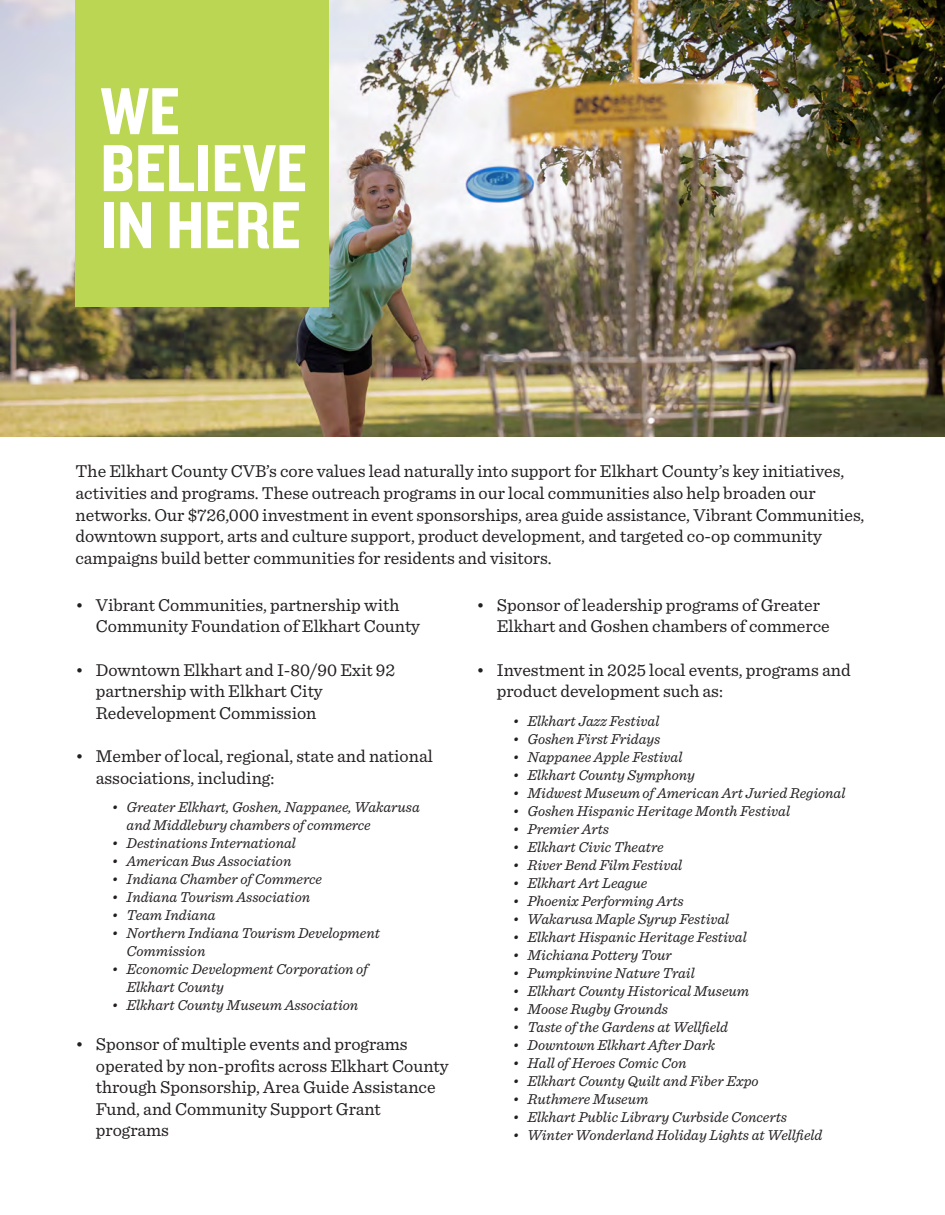
<style>
.page{position:relative;width:945px;height:1215px;background:#fff}
.page>*{position:absolute;margin:0;border:0;box-sizing:border-box;transform-origin:0 0}
.t1{font:69px/57px "Knockout HTF50 Welterweight";color:#fff}
.t2{font:18px/21.6px "Sentinel";color:#231f20}
.t3{font:italic 15px/18px "Sentinel";color:#231f20}
</style>
<div class="page">
<img style="left:0;top:0;width:945px;height:436px">
<div style="left:76px;top:0;width:253px;height:307px;background:#bad653"></div>
<p class="t1" style="left:100px;top:85px;width:208px">WE<br>BELIEVE<br>IN HERE</p>
<p class="t2" style="left:76px;top:459px;width:790px">The Elkhart County CVB’s core values lead naturally into support for Elkhart County’s key initiatives, activities and programs. These outreach programs in our local communities also help broaden our networks. Our $726,000 investment in event sponsorships, area guide assistance, Vibrant Communities, downtown support, arts and culture support, product development, and targeted co-op community campaigns build better communities for residents and visitors.</p>
<p class="t2" style="left:96px;top:593px;width:326px;text-indent:-20px">• Vibrant Communities, partnership with<br>Community Foundation of Elkhart County</p>
<p class="t2" style="left:96px;top:658px;width:301px;text-indent:-20px">• Downtown Elkhart and I-80/90 Exit 92 partnership with Elkhart City<br>Redevelopment Commission</p>
<p class="t2" style="left:96px;top:744px;width:338px;text-indent:-20px">• Member of local, regional, state and national associations, including:</p>
<p class="t3" style="left:127px;top:797px;width:295px;text-indent:-15px">• Greater Elkhart, Goshen, Nappanee, Wakarusa and Middlebury chambers of commerce</p>
<p class="t3" style="left:112px;top:833px;width:186px">• Destinations International</p>
<p class="t3" style="left:112px;top:851px;width:181px">• American Bus Association</p>
<p class="t3" style="left:112px;top:869px;width:212px">• Indiana Chamber of Commerce</p>
<p class="t3" style="left:112px;top:887px;width:200px">• Indiana Tourism Association</p>
<p class="t3" style="left:112px;top:905px;width:105px">• Team Indiana</p>
<p class="t3" style="left:127px;top:923px;width:255px;text-indent:-15px">• Northern Indiana Tourism Development<br>Commission</p>
<p class="t3" style="left:127px;top:959px;width:243px;text-indent:-15px">• Economic Development Corporation of<br>Elkhart County</p>
<p class="t3" style="left:112px;top:995px;width:248px">• Elkhart County Museum Association</p>
<p class="t2" style="left:96px;top:1032px;width:354px;text-indent:-20px">• Sponsor of multiple events and programs operated by non-profits across Elkhart County through Sponsorship, Area Guide Assistance Fund, and Community Support Grant programs</p>
<p class="t2" style="left:497px;top:593px;width:334px;text-indent:-20px">• Sponsor of leadership programs of Greater<br>Elkhart and Goshen chambers of commerce</p>
<p class="t2" style="left:497px;top:658px;width:355px;text-indent:-20px">• Investment in 2025 local events, programs and product development such as:</p>
<p class="t3" style="left:513px;top:711px;width:148px">• Elkhart Jazz Festival</p>
<p class="t3" style="left:513px;top:729px;width:149px">• Goshen First Fridays</p>
<p class="t3" style="left:513px;top:747px;width:171px">• Nappanee Apple Festival</p>
<p class="t3" style="left:513px;top:765px;width:184px">• Elkhart County Symphony</p>
<p class="t3" style="left:513px;top:783px;width:334px">• Midwest Museum of American Art Juried Regional</p>
<p class="t3" style="left:513px;top:801px;width:279px">• Goshen Hispanic Heritage Month Festival</p>
<p class="t3" style="left:513px;top:819px;width:98px">• Premier Arts</p>
<p class="t3" style="left:513px;top:837px;width:153px">• Elkhart Civic Theatre</p>
<p class="t3" style="left:513px;top:855px;width:171px">• River Bend Film Festival</p>
<p class="t3" style="left:513px;top:873px;width:136px">• Elkhart Art League</p>
<p class="t3" style="left:513px;top:891px;width:173px">• Phoenix Performing Arts</p>
<p class="t3" style="left:513px;top:909px;width:218px">• Wakarusa Maple Syrup Festival</p>
<p class="t3" style="left:513px;top:927px;width:236px">• Elkhart Hispanic Heritage Festival</p>
<p class="t3" style="left:513px;top:945px;width:161px">• Michiana Pottery Tour</p>
<p class="t3" style="left:513px;top:963px;width:184px">• Pumpkinvine Nature Trail</p>
<p class="t3" style="left:513px;top:981px;width:238px">• Elkhart County Historical Museum</p>
<p class="t3" style="left:513px;top:999px;width:157px">• Moose Rugby Grounds</p>
<p class="t3" style="left:513px;top:1017px;width:217px">• Taste of the Gardens at Wellfield</p>
<p class="t3" style="left:513px;top:1035px;width:204px">• Downtown Elkhart After Dark</p>
<p class="t3" style="left:513px;top:1053px;width:175px">• Hall of Heroes Comic Con</p>
<p class="t3" style="left:513px;top:1071px;width:248px">• Elkhart County Quilt and Fiber Expo</p>
<p class="t3" style="left:513px;top:1089px;width:137px">• Ruthmere Museum</p>
<p class="t3" style="left:513px;top:1107px;width:276px">• Elkhart Public Library Curbside Concerts</p>
<p class="t3" style="left:513px;top:1125px;width:311px">• Winter Wonderland Holiday Lights at Wellfield</p>
</div>
